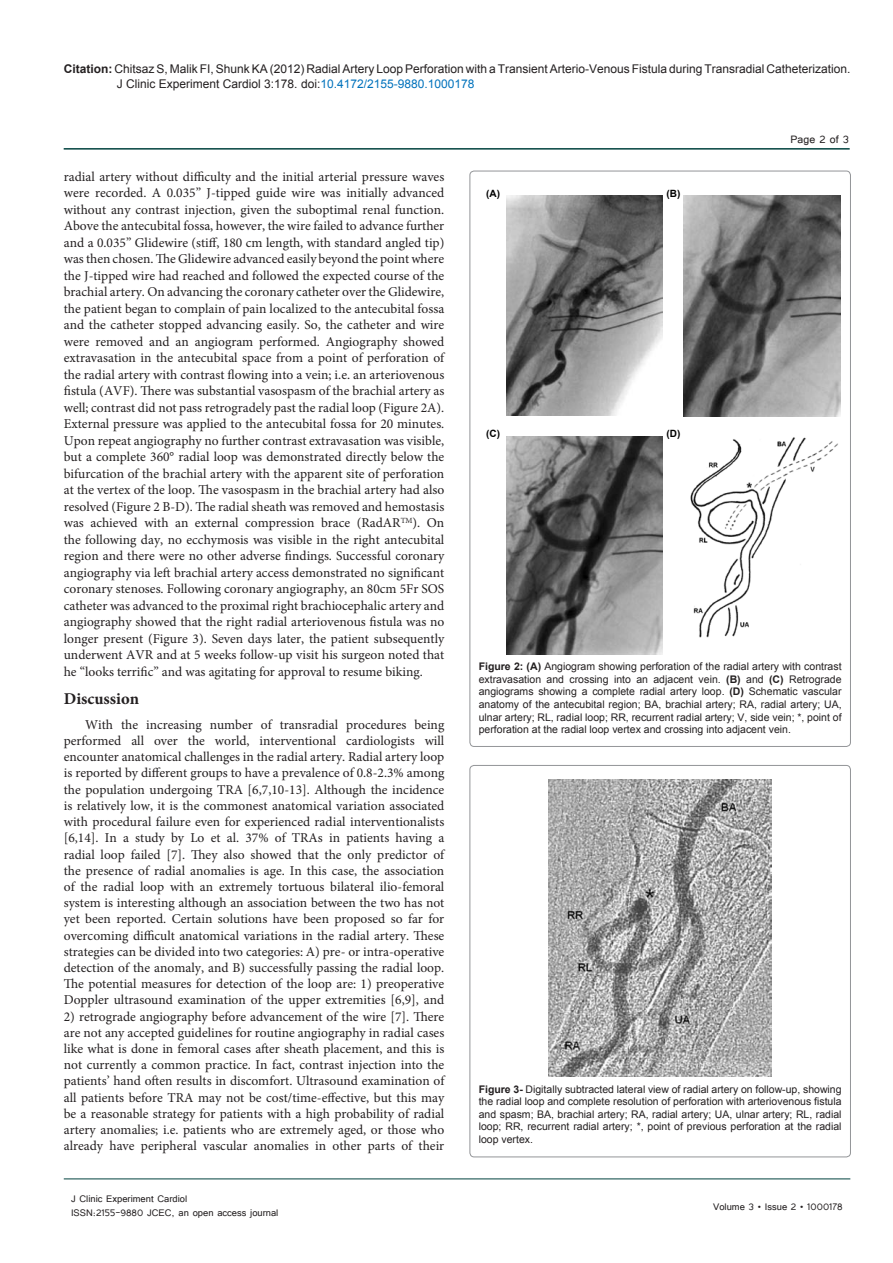
<style>
.page{position:relative;width:893px;height:1263px;background:#fff}
.page>*{position:absolute;margin:0;border:0;box-sizing:border-box;transform-origin:0 0}
.t1{font:700 16.5px "Minion Pro";color:#231f20}
.t2{font:13.5px/16.5px "Minion Pro";color:#231f20;text-align:justify}
.t3{font:13.5px "Tunga";color:#231f20}
.t4{font:12px/15px "Arial";color:#231f20}
.t5{font:12px "Tunga";color:#231f20}
.t6{font:10.5px/12.6px "Arial";color:#231f20;text-align:justify}
.t7{font:700 10.05px "Arial";color:#000}
.s1{font-weight:700}
.s2{color:#0072bc}
</style>
<div class="page">
<hr style="left:64px;top:148px;width:786px;height:2px;background:#02433f">
<hr style="left:64px;top:1179px;width:786px;height:1px;background:#02433f">
<img style="left:506px;top:196px;width:157px;height:220px">
<img style="left:684px;top:195px;width:156px;height:221px">
<img style="left:506px;top:437px;width:157px;height:217px">
<img style="left:690px;top:437px;width:148px;height:201px">
<div style="left:470px;top:765px;width:380px;height:392px;border:1px solid #939598;border-radius:4px"></div>
<img style="left:549px;top:779px;width:223px;height:297px">
<p class="t4" style="left:117px;top:61px;width:735px;text-indent:-53px"><span class="s1">Citation:</span> Chitsaz S, Malik FI, Shunk KA (2012) Radial Artery Loop Perforation with a Transient Arterio-Venous Fistula during Transradial Catheterization.<br>J Clinic Experiment Cardiol 3:178. doi:<span class="s2">10.4172/2155-9880.1000178</span></p>
<p class="t2" style="left:64px;top:168px;width:382px">radial artery without difficulty and the initial arterial pressure waves were recorded. A 0.035” J-tipped guide wire was initially advanced without any contrast injection, given the suboptimal renal function.<br>Above the antecubital fossa, however, the wire failed to advance further and a 0.035” Glidewire (stiff, 180 cm length, with standard angled tip) was then chosen. The Glidewire advanced easily beyond the point where the J-tipped wire had reached and followed the expected course of the brachial artery. On advancing the coronary catheter over the Glidewire, the patient began to complain of pain localized to the antecubital fossa and the catheter stopped advancing easily. So, the catheter and wire were removed and an angiogram performed. Angiography showed extravasation in the antecubital space from a point of perforation of the radial artery with contrast flowing into a vein; i.e. an arteriovenous fistula (AVF). There was substantial vasospasm of the brachial artery as well; contrast did not pass retrogradely past the radial loop (Figure 2A).<br>External pressure was applied to the antecubital fossa for 20 minutes.<br>Upon repeat angiography no further contrast extravasation was visible, but a complete 360° radial loop was demonstrated directly below the bifurcation of the brachial artery with the apparent site of perforation at the vertex of the loop. The vasospasm in the brachial artery had also resolved (Figure 2 B-D). The radial sheath was removed and hemostasis was achieved with an external compression brace (RadAR<sup>TM</sup>). On the following day, no ecchymosis was visible in the right antecubital region and there were no other adverse findings. Successful coronary angiography via left brachial artery access demonstrated no significant coronary stenoses. Following coronary angiography, an 80cm 5Fr SOS catheter was advanced to the proximal right brachiocephalic artery and angiography showed that the right radial arteriovenous fistula was no longer present (Figure 3). Seven days later, the patient subsequently underwent AVR and at 5 weeks follow-up visit his surgeon noted that he “looks terrific” and was agitating for approval to resume biking.</p>
<p class="t1" style="left:64px;top:687px;width:77px">Discussion</p>
<p class="t2" style="left:64px;top:716px;width:382px;text-indent:21px">With the increasing number of transradial procedures being performed all over the world, interventional cardiologists will encounter anatomical challenges in the radial artery. Radial artery loop is reported by different groups to have a prevalence of 0.8-2.3% among the population undergoing TRA [6,7,10-13]. Although the incidence is relatively low, it is the commonest anatomical variation associated with procedural failure even for experienced radial interventionalists [6,14]. In a study by Lo et al. 37% of TRAs in patients having a radial loop failed [7]. They also showed that the only predictor of the presence of radial anomalies is age. In this case, the association of the radial loop with an extremely tortuous bilateral ilio-femoral system is interesting although an association between the two has not yet been reported. Certain solutions have been proposed so far for overcoming difficult anatomical variations in the radial artery. These strategies can be divided into two categories: A) pre- or intra-operative detection of the anomaly, and B) successfully passing the radial loop.<br>The potential measures for detection of the loop are: 1) preoperative Doppler ultrasound examination of the upper extremities [6,9], and</p>
<p class="t2" style="left:64px;top:1008px;width:382px">2) retrograde angiography before advancement of the wire [7]. There are not any accepted guidelines for routine angiography in radial cases like what is done in femoral cases after sheath placement, and this is not currently a common practice. In fact, contrast injection into the patients’ hand often results in discomfort. Ultrasound examination of all patients before TRA may not be cost/time-effective, but this may be a reasonable strategy for patients with a high probability of radial artery anomalies; i.e. patients who are extremely aged, or those who already have peripheral vascular anomalies in other parts of their</p>
<p class="t5" style="left:71px;top:1190px;width:118px">J Clinic Experiment Cardiol</p>
<p class="t5" style="left:71px;top:1205px;width:209px">ISSN:2155-9880 JCEC, an open access journal</p>
<p class="t7" style="left:486px;top:186px;width:15px">(A)</p>
<p class="t7" style="left:667px;top:186px;width:15px">(B)</p>
<p class="t7" style="left:486px;top:427px;width:15px">(C)</p>
<p class="t7" style="left:667px;top:427px;width:15px">(D)</p>
<p class="t3" style="left:791px;top:131px;width:60px">Page 2 of 3</p>
<p class="t6" style="left:479px;top:660px;width:364px"><span class="s1">Figure 2: (A)</span> Angiogram showing perforation of the radial artery with contrast extravasation and crossing into an adjacent vein. <span class="s1">(B)</span> and <span class="s1">(C)</span> Retrograde angiograms showing a complete radial artery loop. <span class="s1">(D)</span> Schematic vascular anatomy of the antecubital region; BA, brachial artery; RA, radial artery; UA, ulnar artery; RL, radial loop; RR, recurrent radial artery; V, side vein; *, point of perforation at the radial loop vertex and crossing into adjacent vein.</p>
<p class="t6" style="left:479px;top:1083px;width:364px"><span class="s1">Figure 3-</span> Digitally subtracted lateral view of radial artery on follow-up, showing the radial loop and complete resolution of perforation with arteriovenous fistula and spasm; BA, brachial artery; RA, radial artery; UA, ulnar artery; RL, radial loop; RR, recurrent radial artery; *, point of previous perforation at the radial loop vertex.</p>
<p class="t5" style="left:713px;top:1199px;width:131px">Volume 3 • Issue 2 • 1000178</p>
</div>
